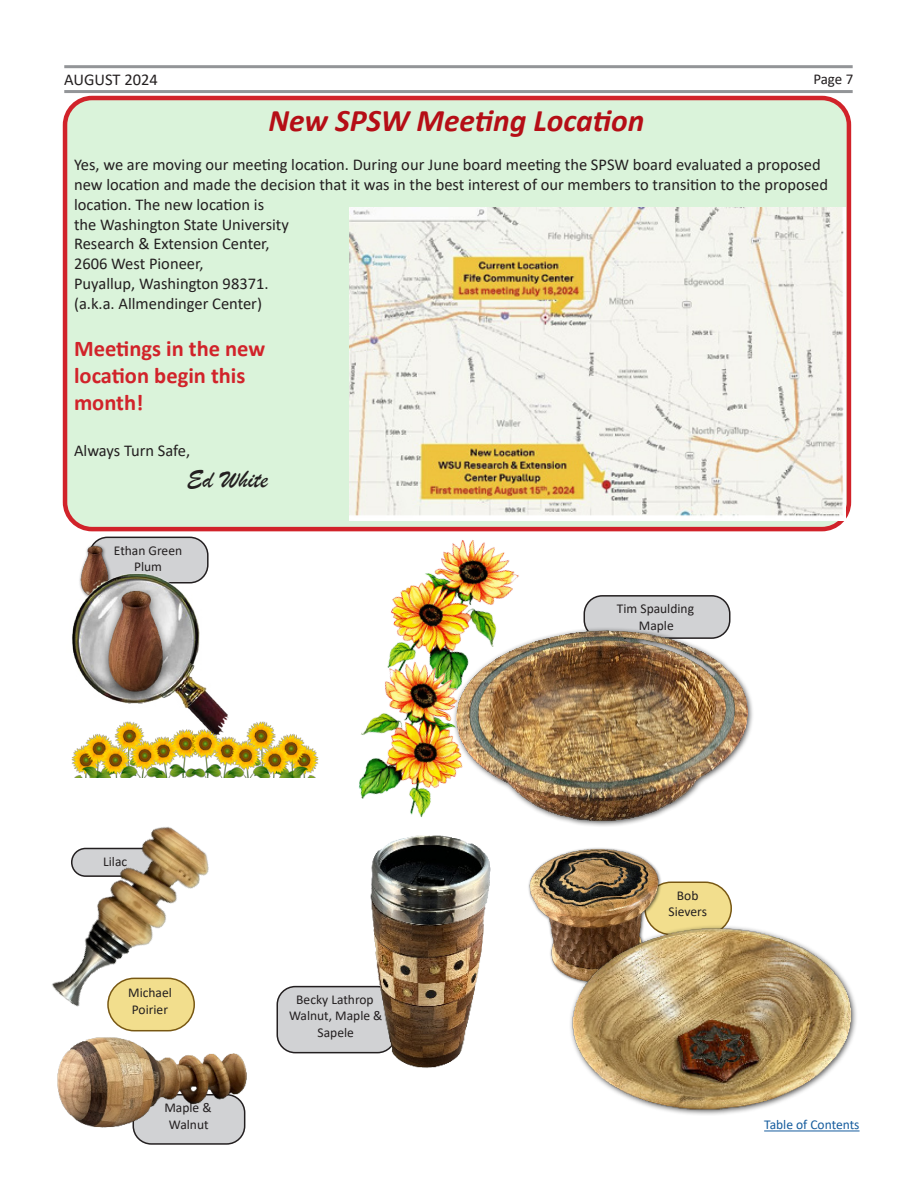
<style>
.page{position:relative;width:918px;height:1188px;background:#fff}
.page>*{position:absolute;margin:0;border:0;box-sizing:border-box;transform-origin:0 0}
.t1{font:italic 700 31.5px "Calibri";color:#b50e16}
.t2{font:25.5px "Brush Script";color:#231f20}
.t3{font:700 22.5px/27px "Calibri";color:#d1232a}
.t4{font:16.5px/19.8px "Calibri";color:#231f20}
.t5{font:15px "Calibri";color:#231f20}
.t6{font:13.5px/16.2px "Calibri";color:#231f20;text-align:center}
.t7{font:13.5px "Calibri";color:#175d9e}
</style>
<div class="page">
<hr style="left:64px;top:65px;width:789px;height:3px;background:#939598">
<hr style="left:64px;top:90px;width:789px;height:3px;background:#939598">
<div style="left:65px;top:98px;width:784px;height:431px;background:#daf3da;border-radius:27px"></div>
<div style="left:63px;top:96px;width:788px;height:435px;border:4px solid #d1232a;border-radius:27px"></div>
<img style="left:349px;top:207px;width:497px;height:314px">
<img style="left:363px;top:512px;width:168px;height:135px">
<img style="left:359px;top:647px;width:90px;height:163px">
<div style="left:584px;top:596px;width:146px;height:42px;background:#d1d2d4;border-radius:18px"></div>
<div style="left:584px;top:595px;width:146px;height:44px;border:2px solid #231f20;border-radius:18px"></div>
<img style="left:449px;top:617px;width:304px;height:209px">
<div style="left:90px;top:537px;width:118px;height:46px;background:#d1d2d4;border-radius:18px"></div>
<div style="left:89px;top:537px;width:120px;height:47px;border:2px solid #231f20;border-radius:18px"></div>
<img style="left:81px;top:536px;width:35px;height:36px">
<img style="left:72px;top:572px;width:157px;height:148px">
<img style="left:52px;top:826px;width:157px;height:201px">
<div style="left:277px;top:987px;width:119px;height:66px;background:#d1d2d4;border-radius:18px"></div>
<div style="left:277px;top:986px;width:119px;height:67px;border:2px solid #231f20;border-radius:18px"></div>
<img style="left:360px;top:810px;width:152px;height:258px">
<div style="left:133px;top:1095px;width:112px;height:49px;background:#d1d2d4;border-radius:18px"></div>
<div style="left:133px;top:1094px;width:112px;height:51px;border:2px solid #231f20;border-radius:18px"></div>
<img style="left:57px;top:1027px;width:190px;height:108px">
<div style="left:108px;top:978px;width:86px;height:53px;background:#f2de8d;border-radius:26px"></div>
<div style="left:107px;top:978px;width:88px;height:53px;border:2px solid #785813;border-radius:26px"></div>
<img style="left:71px;top:721px;width:119px;height:56px">
<img style="left:190px;top:720px;width:129px;height:57px">
<div style="left:645px;top:882px;width:86px;height:53px;background:#f2de8d;border-radius:26px"></div>
<div style="left:644px;top:882px;width:88px;height:53px;border:2px solid #785813;border-radius:26px"></div>
<img style="left:528px;top:848px;width:138px;height:124px">
<img style="left:558px;top:917px;width:298px;height:198px">
<hr style="left:764px;top:1131px;width:96px;height:1px;background:#175d9e">
<p class="t4" style="left:64px;top:69px;width:95px">AUGUST 2024</p>
<p class="t5" style="left:813px;top:69px;width:42px">Page 7</p>
<p class="t1" style="left:269px;top:98px;width:377px">New SPSW Meeting Location</p>
<p class="t4" style="left:74px;top:154px;width:756px">Yes, we are moving our meeting location. During our June board meeting the SPSW board evaluated a proposed new location and made the decision that it was in the best interest of our members to transition to the proposed location. The new location is<br>the Washington State University<br>Research &amp; Extension Center,</p>
<p class="t4" style="left:74px;top:253px;width:131px">2606 West Pioneer,</p>
<p class="t4" style="left:74px;top:273px;width:196px">Puyallup, Washington 98371.</p>
<p class="t4" style="left:74px;top:293px;width:190px">(a.k.a. Allmendinger Center)</p>
<p class="t3" style="left:74px;top:334px;width:193px">Meetings in the new</p>
<p class="t3" style="left:74px;top:361px;width:173px">location begin this month!</p>
<p class="t4" style="left:74px;top:441px;width:118px">Always Turn Safe,</p>
<p class="t2" style="left:187px;top:463px;width:82px">Ed White</p>
<p class="t6" style="left:114px;top:542px;width:70px">Ethan Green</p>
<p class="t6" style="left:134px;top:558px;width:29px">Plum</p>
<p class="t6" style="left:103px;top:853px;width:26px">Lilac</p>
<p class="t6" style="left:128px;top:985px;width:45px;text-align:left">Michael<br>Poirier</p>
<p class="t6" style="left:164px;top:1099px;width:49px">Maple &amp;</p>
<p class="t6" style="left:169px;top:1116px;width:41px">Walnut</p>
<p class="t6" style="left:296px;top:991px;width:79px">Becky Lathrop</p>
<p class="t6" style="left:289px;top:1008px;width:95px">Walnut, Maple &amp;<br>Sapele</p>
<p class="t6" style="left:617px;top:601px;width:79px">Tim Spaulding</p>
<p class="t6" style="left:639px;top:617px;width:36px">Maple</p>
<p class="t6" style="left:669px;top:887px;width:40px">Bob<br>Sievers</p>
<p class="t7" style="left:764px;top:1116px;width:97px">Table of Contents</p>
</div>
